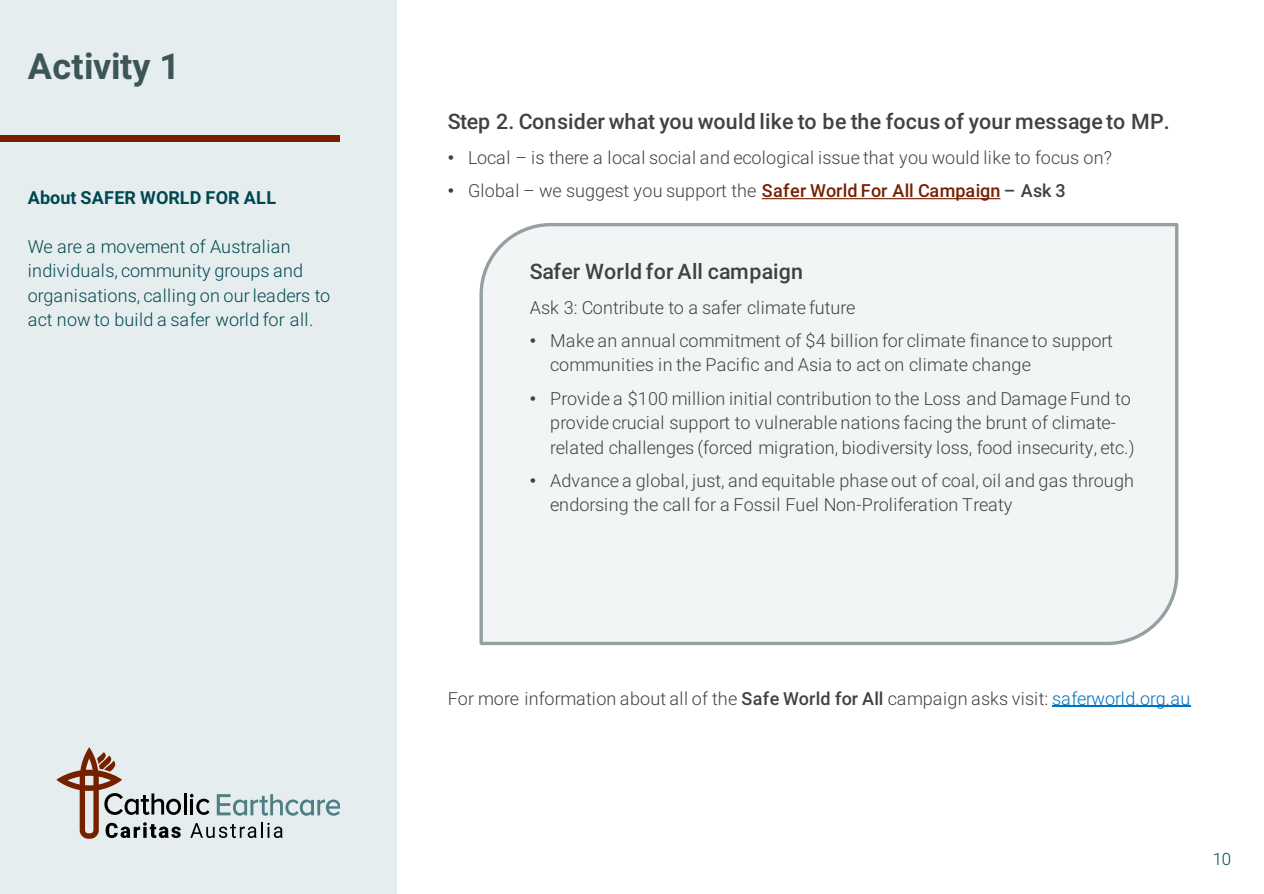
<style>
.page{position:relative;width:1264px;height:894px;background:#fff}
.page>*{position:absolute;margin:0;border:0;box-sizing:border-box;transform-origin:0 0}
.t1{font:700 36px "Roboto";letter-spacing:.005em;color:#3c5558}
.t2{font:500 21.3px "Roboto";letter-spacing:.01em;color:#414042}
.t3{font:300 18px/24.2px "Roboto";letter-spacing:.005em;color:#414042}
.t4{font:300 18px/24.3px "Roboto";letter-spacing:.01em;color:#004851}
.t5{font:700 18px "Roboto";letter-spacing:.005em;color:#004851}
.t6{font:300 16.8px "Roboto";color:#004851}
.s1{font-family:"Arial";font-weight:400}
.s2{font-weight:500;color:#762000}
.s3{font-weight:500}
.s4{color:#0070c0}
</style>
<div class="page">
<div style="left:0;top:0;width:396px;height:893px;background:#e6edee"></div>
<svg style="left:56px;top:747px;width:284px;height:91px"></svg>
<div style="left:0;top:135px;width:340px;height:7px;background:#762000"></div>
<svg style="left:761px;top:198px;width:239px;height:1px"></svg>
<hr style="left:1052px;top:705px;width:138px;height:1px;background:#0070c0">
<div style="left:479px;top:223px;width:700px;height:423px;background:#f2f5f6"></div>
<p class="t1" style="left:28px;top:41px;width:154px">Activity 1</p>
<p class="t5" style="left:28px;top:184px;width:250px">About SAFER WORLD FOR ALL</p>
<p class="t4" style="left:28px;top:234px;width:304px">We are a movement of Australian individuals, community groups and organisations, calling on our leaders to act now to build a safer world for all.</p>
<p class="t2" style="left:448px;top:107px;width:723px">Step 2. Consider what you would like to be the focus of your message to MP.</p>
<p class="t3" style="left:448px;top:145px;width:665px"><span class="s1">•</span> Local – is there a local social and ecological issue that you would like to focus on?</p>
<p class="t3" style="left:448px;top:178px;width:619px"><span class="s1">•</span> Global – we suggest you support the <span class="s2">Safer World For All Campaign</span> <span class="s3">– Ask 3</span></p>
<p class="t2" style="left:530px;top:256px;width:274px">Safer World for All campaign</p>
<p class="t3" style="left:530px;top:295px;width:327px">Ask 3: Contribute to a safer climate future</p>
<p class="t3" style="left:550px;top:327px;width:564px;line-height:24.8px;text-indent:-20px"><span class="s1">•</span> Make an annual commitment of $4 billion for climate finance to support communities in the Pacific and Asia to act on climate change</p>
<p class="t3" style="left:550px;top:386px;width:586px;text-indent:-20px"><span class="s1">•</span> Provide a $100 million initial contribution to the Loss and Damage Fund to provide crucial support to vulnerable nations facing the brunt of climate&shy;related challenges (forced migration, biodiversity loss, food insecurity, etc.)</p>
<p class="t3" style="left:550px;top:468px;width:585px;line-height:23.5px;text-indent:-20px"><span class="s1">•</span> Advance a global, just, and equitable phase out of coal, oil and gas through endorsing the call for a Fossil Fuel Non-Proliferation Treaty</p>
<p class="t3" style="left:448px;top:685px;width:744px">For more information about all of the <span class="s3">Safe World for All</span> campaign asks visit: <span class="s4">saferworld.org.au</span></p>
<p class="t6" style="left:1212px;top:846px;width:20px">10</p>
</div>
